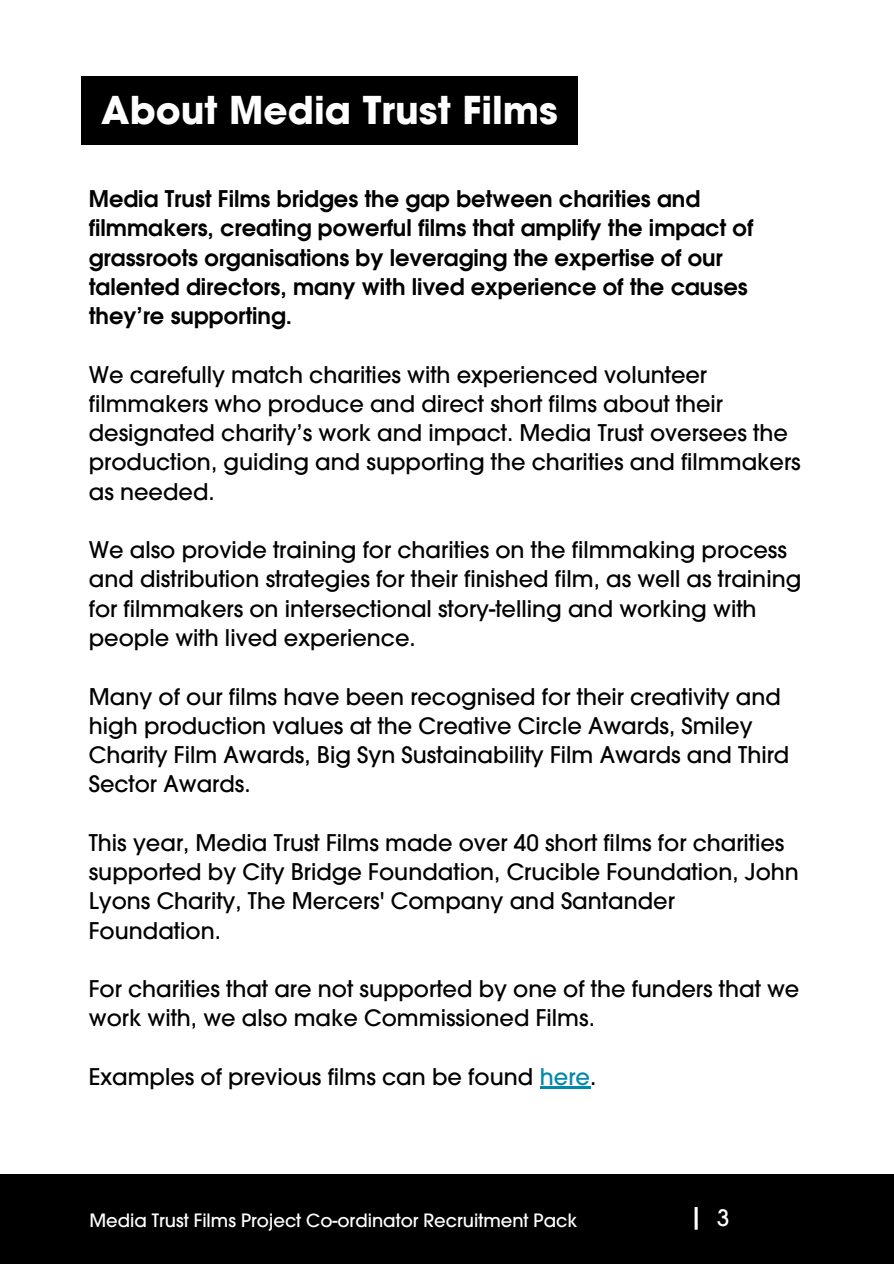
<style>
.page{position:relative;width:894px;height:1264px;background:#fff}
.page>*{position:absolute;margin:0;border:0;box-sizing:border-box;transform-origin:0 0}
.t1{font:700 37.5px "Avant Garde";color:#fff}
.t2{font:500 27px "Avant Garde";color:#fff}
.t3{font:500 22.5px/29.2px "Avant Garde";color:#000}
.t4{font:600 22.5px/29.2px "Avant Garde";color:#000}
.t5{font:500 22.5px "Avant Garde";color:#fff}
.t6{font:500 18px "Avant Garde";color:#fff}
.s1{color:#0088ad}
</style>
<div class="page">
<div style="left:81px;top:77px;width:496px;height:68px;background:#000"></div>
<hr style="left:540px;top:1086px;width:50px;height:2px;background:#0088ad">
<div style="left:0;top:1174px;width:893px;height:89px;background:#000"></div>
<h1 class="t1" style="left:101px;top:86px;width:458px">About Media Trust Films</h1>
<h2 class="t4" style="left:89px;top:184px;width:665px">Media Trust Films bridges the gap between charities and filmmakers, creating powerful films that amplify the impact of grassroots organisations by leveraging the expertise of our talented directors, many with lived experience of the causes they’re supporting.</h2>
<h3 class="t3" style="left:89px;top:359px;width:713px">We carefully match charities with experienced volunteer filmmakers who produce and direct short films about their designated charity’s work and impact. Media Trust oversees the production, guiding and supporting the charities and filmmakers as needed.</h3>
<h3 class="t3" style="left:89px;top:535px;width:714px">We also provide training for charities on the filmmaking process and distribution strategies for their finished film, as well as training for filmmakers on intersectional story-telling and working with people with lived experience.</h3>
<h3 class="t3" style="left:89px;top:681px;width:702px">Many of our films have been recognised for their creativity and high production values at the Creative Circle Awards, Smiley Charity Film Awards, Big Syn Sustainability Film Awards and Third Sector Awards.</h3>
<h3 class="t3" style="left:89px;top:827px;width:711px">This year, Media Trust Films made over 40 short films for charities supported by City Bridge Foundation, Crucible Foundation, John Lyons Charity, The Mercers' Company and Santander Foundation.</h3>
<h3 class="t3" style="left:89px;top:974px;width:712px">For charities that are not supported by one of the funders that we work with, we also make Commissioned Films.</h3>
<h3 class="t3" style="left:89px;top:1061px;width:509px">Examples of previous films can be found <span class="s1">here</span>.</h3>
<p class="t6" style="left:89px;top:1208px;width:489px">Media Trust Films Project Co-ordinator Recruitment Pack</p>
<p class="t2" style="left:688px;top:1200px;width:16px">|</p>
<p class="t5" style="left:717px;top:1202px;width:14px">3</p>
</div>
